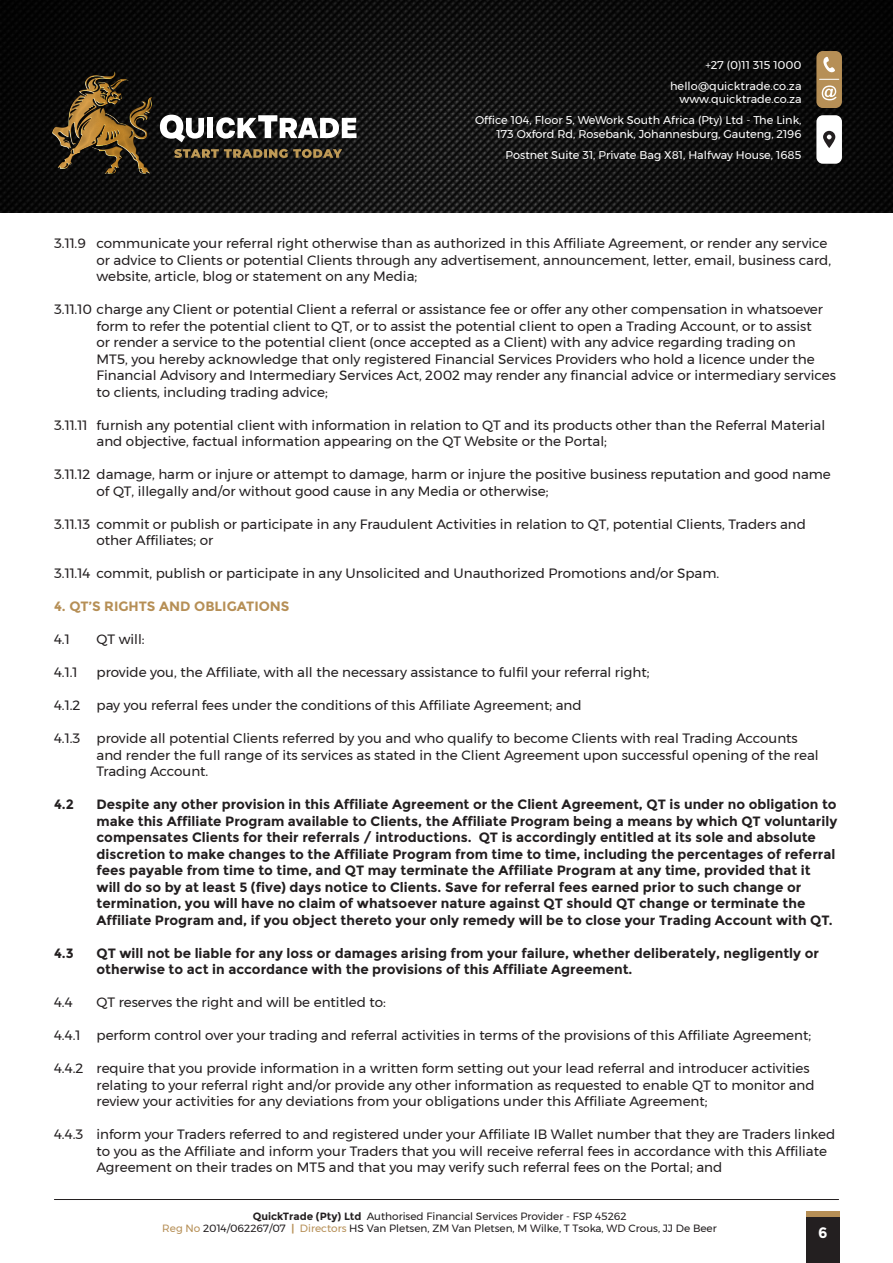
<style>
.page{position:relative;width:893px;height:1263px;background:#fff}
.page>*{position:absolute;margin:0;border:0;box-sizing:border-box;transform-origin:0 0}
.t1{font:700 15px "Montserrat";color:#fff}
.t2{font:13.5px/16.5px "Montserrat";color:#231f20}
.t3{font:700 13.5px/16.5px "Montserrat";color:#231f20}
.t4{font:700 13.5px "Montserrat";color:#b68f56}
.t5{font:11.25px/21px "Montserrat";color:#fff;text-align:right}
.t6{font:10.5px/12.6px "Montserrat";color:#231f20;text-align:center}
.s1{font-weight:700}
.s2{color:#b68f56}
.s3{font-weight:700;color:#b68f56}
</style>
<div class="page">
<svg style="left:806px;top:1211px;width:33px;height:7px"></svg>
<div style="left:806px;top:1218px;width:33px;height:45px;background:#231f20"></div>
<img style="left:0;top:0;width:893px;height:213px">
<svg style="left:160px;top:115px;width:44px;height:27px"></svg>
<div style="left:208px;top:118px;width:5px;height:20px;background:#fff"></div>
<svg style="left:216px;top:115px;width:140px;height:24px"></svg>
<img style="left:51px;top:70px;width:105px;height:104px">
<svg style="left:174px;top:149px;width:168px;height:9px;background:#6d5936"></svg>
<div style="left:816px;top:51px;width:26px;height:57px;background:#b68f56;border-radius:6px"></div>
<div style="left:816px;top:115px;width:26px;height:49px;background:#fff;border-radius:6px"></div>
<svg style="left:823px;top:57px;width:12px;height:16px"></svg>
<svg style="left:820px;top:79px;width:19px;height:21px"></svg>
<svg style="left:823px;top:131px;width:12px;height:16px"></svg>
<svg style="left:827px;top:135px;width:5px;height:4px"></svg>
<hr style="left:54px;top:1199px;width:785px;height:1px;background:#231f20">
<p class="t5" style="left:670px;top:54px;width:133px">+27 (0)11 315 1000 hello@quicktrade.co.za</p>
<p class="t5" style="left:475px;top:89px;width:328px">www.quicktrade.co.za<br>Office 104, Floor 5, WeWork South Africa (Pty) Ltd - The Link,</p>
<p class="t5" style="left:497px;top:123px;width:306px">173 Oxford Rd, Rosebank, Johannesburg, Gauteng, 2196<br>Postnet Suite 31, Private Bag X81, Halfway House, 1685</p>
<p class="t2" style="left:97px;top:235px;width:736px;text-indent:-43px">3.11.9 communicate your referral right otherwise than as authorized in this Affiliate Agreement, or render any service or advice to Clients or potential Clients through any advertisement, announcement, letter, email, business card, website, article, blog or statement on any Media;</p>
<p class="t2" style="left:97px;top:301px;width:741px;text-indent:-43px">3.11.10 charge any Client or potential Client a referral or assistance fee or offer any other compensation in whatsoever form to refer the potential client to QT, or to assist the potential client to open a Trading Account, or to assist<br>or render a service to the potential client (once accepted as a Client) with any advice regarding trading on<br>MT5, you hereby acknowledge that only registered Financial Services Providers who hold a licence under the Financial Advisory and Intermediary Services Act, 2002 may render any financial advice or intermediary services to clients, including trading advice;</p>
<p class="t2" style="left:97px;top:417px;width:730px;text-indent:-43px">3.11.11 furnish any potential client with information in relation to QT and its products other than the Referral Material and objective, factual information appearing on the QT Website or the Portal;</p>
<p class="t2" style="left:97px;top:466px;width:736px;text-indent:-43px">3.11.12 damage, harm or injure or attempt to damage, harm or injure the positive business reputation and good name of QT, illegally and/or without good cause in any Media or otherwise;</p>
<p class="t2" style="left:97px;top:516px;width:711px;text-indent:-43px">3.11.13 commit or publish or participate in any Fraudulent Activities in relation to QT, potential Clients, Traders and other Affiliates; or</p>
<p class="t2" style="left:54px;top:565px;width:667px">3.11.14 commit, publish or participate in any Unsolicited and Unauthorized Promotions and/or Spam.</p>
<p class="t4" style="left:54px;top:599px;width:237px">4. QT’S RIGHTS AND OBLIGATIONS</p>
<p class="t2" style="left:54px;top:631px;width:17px">4.1</p>
<p class="t2" style="left:97px;top:631px;width:50px">QT will:</p>
<p class="t2" style="left:54px;top:664px;width:25px">4.1.1</p>
<p class="t2" style="left:97px;top:664px;width:554px">provide you, the Affiliate, with all the necessary assistance to fulfil your referral right;</p>
<p class="t2" style="left:54px;top:697px;width:529px">4.1.2 pay you referral fees under the conditions of this Affiliate Agreement; and</p>
<p class="t2" style="left:97px;top:730px;width:724px;text-indent:-43px">4.1.3 provide all potential Clients referred by you and who qualify to become Clients with real Trading Accounts and render the full range of its services as stated in the Client Agreement upon successful opening of the real<br>Trading Account.</p>
<p class="t3" style="left:54px;top:796px;width:21px">4.2</p>
<p class="t3" style="left:97px;top:796px;width:742px">Despite any other provision in this Affiliate Agreement or the Client Agreement, QT is under no obligation to make this Affiliate Program available to Clients, the Affiliate Program being a means by which QT voluntarily compensates Clients for their referrals / introductions. QT is accordingly entitled at its sole and absolute discretion to make changes to the Affiliate Program from time to time, including the percentages of referral fees payable from time to time, and QT may terminate the Affiliate Program at any time, provided that it will do so by at least 5 (five) days notice to Clients. Save for referral fees earned prior to such change or termination, you will have no claim of whatsoever nature against QT should QT change or terminate the Affiliate Program and, if you object thereto your only remedy will be to close your Trading Account with QT.</p>
<p class="t3" style="left:54px;top:945px;width:21px">4.3</p>
<p class="t3" style="left:97px;top:945px;width:724px">QT will not be liable for any loss or damages arising from your failure, whether deliberately, negligently or otherwise to act in accordance with the provisions of this Affiliate Agreement.</p>
<p class="t2" style="left:54px;top:994px;width:20px">4.4</p>
<p class="t2" style="left:97px;top:994px;width:291px">QT reserves the right and will be entitled to:</p>
<p class="t2" style="left:54px;top:1027px;width:759px">4.4.1 perform control over your trading and referral activities in terms of the provisions of this Affiliate Agreement;</p>
<p class="t2" style="left:97px;top:1060px;width:720px;text-indent:-43px">4.4.2 require that you provide information in a written form setting out your lead referral and introducer activities relating to your referral right and/or provide any other information as requested to enable QT to monitor and review your activities for any deviations from your obligations under this Affiliate Agreement;</p>
<p class="t2" style="left:97px;top:1126px;width:740px;text-indent:-43px">4.4.3 inform your Traders referred to and registered under your Affiliate IB Wallet number that they are Traders linked to you as the Affiliate and inform your Traders that you will receive referral fees in accordance with this Affiliate<br>Agreement on their trades on MT5 and that you may verify such referral fees on the Portal; and</p>
<p class="t6" style="left:162px;top:1210px;width:556px"><span class="s1">QuickTrade (Pty) Ltd</span> Authorised Financial Services Provider - FSP 45262<br><span class="s2">Reg No</span> 2014/062267/07 <span class="s3">|</span> <span class="s2">Directors</span> HS Van Pletsen, ZM Van Pletsen, M Wilke, T Tsoka, WD Crous, JJ De Beer</p>
<p class="t1" style="left:818px;top:1223px;width:11px">6</p>
</div>
